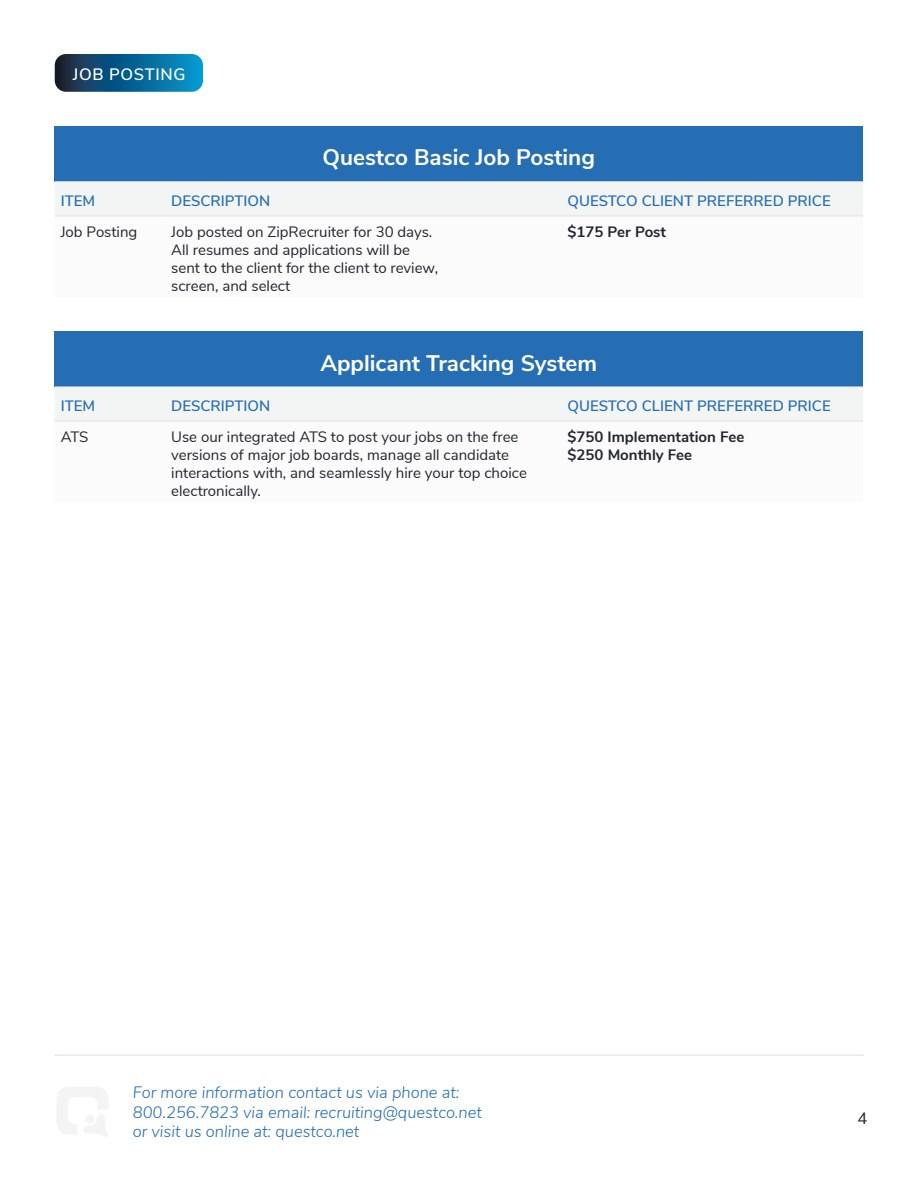
<style>
.page{position:relative;width:918px;height:1188px;background:#fff}
.page>*{position:absolute;margin:0;border:0;box-sizing:border-box;transform-origin:0 0}
.t1{font:700 22.5px "Nunito Sans";color:#fff}
.t2{font:italic 300 16.5px/19.8px "Nunito Sans";color:#256eb4}
.t3{font:600 16.5px "Nunito Sans";letter-spacing:.04em;color:#fff}
.t4{font:16.5px "Nunito Sans";color:#21252d}
.t5{font:15px/18px "Nunito Sans";color:#21252d}
.t6{font:600 15px "Nunito Sans";color:#256eb4}
.t7{font:700 15px/18px "Nunito Sans";color:#21252d}
</style>
<div class="page">
<hr style="left:54px;top:1055px;width:810px;height:1px;background:#256eb4">
<svg style="left:55px;top:54px;width:148px;height:38px;background:#11628c"></svg>
<div style="left:55px;top:126px;width:808px;height:55px;background:#256eb4"></div>
<div style="left:55px;top:181px;width:808px;height:34px;background:#f3f4f4"></div>
<hr style="left:55px;top:215px;width:110px;height:2px;background:#e6e9e9">
<hr style="left:165px;top:215px;width:397px;height:2px;background:#e6e9e9">
<hr style="left:562px;top:215px;width:301px;height:2px;background:#e6e9e9">
<div style="left:55px;top:331px;width:808px;height:55px;background:#256eb4"></div>
<div style="left:55px;top:386px;width:808px;height:34px;background:#f3f4f4"></div>
<hr style="left:55px;top:420px;width:110px;height:2px;background:#e6e9e9">
<hr style="left:165px;top:420px;width:397px;height:2px;background:#e6e9e9">
<hr style="left:562px;top:420px;width:301px;height:2px;background:#e6e9e9">
<p class="t3" style="left:73px;top:62px;width:114px">JOB POSTING</p>
<h1 class="t1" style="left:323px;top:141px;width:274px">Questco Basic Job Posting</h1>
<p class="t6" style="left:61px;top:190px;width:36px">ITEM</p>
<p class="t6" style="left:171px;top:190px;width:101px">DESCRIPTION</p>
<p class="t6" style="left:568px;top:190px;width:265px">QUESTCO CLIENT PREFERRED PRICE</p>
<p class="t5" style="left:61px;top:222px;width:78px">Job Posting</p>
<p class="t5" style="left:171px;top:222px;width:268px">Job posted on ZipRecruiter for 30 days.<br>All resumes and applications will be sent to the client for the client to review, screen, and select</p>
<p class="t7" style="left:568px;top:222px;width:100px">$175 Per Post</p>
<h1 class="t1" style="left:320px;top:346px;width:278px">Applicant Tracking System</h1>
<p class="t6" style="left:61px;top:395px;width:36px">ITEM</p>
<p class="t6" style="left:171px;top:395px;width:101px">DESCRIPTION</p>
<p class="t6" style="left:568px;top:395px;width:265px">QUESTCO CLIENT PREFERRED PRICE</p>
<p class="t5" style="left:61px;top:427px;width:29px">ATS</p>
<p class="t5" style="left:171px;top:427px;width:357px">Use our integrated ATS to post your jobs on the free versions of major job boards, manage all candidate interactions with, and seamlessly hire your top choice electronically.</p>
<p class="t7" style="left:568px;top:427px;width:178px">$750 Implementation Fee $250 Monthly Fee</p>
<p class="t2" style="left:133px;top:1081px;width:350px">For more information contact us via phone at:<br>800.256.7823 via email: recruiting@questco.net or visit us online at: questco.net</p>
<p class="t4" style="left:857px;top:1107px;width:11px">4</p>
</div>
